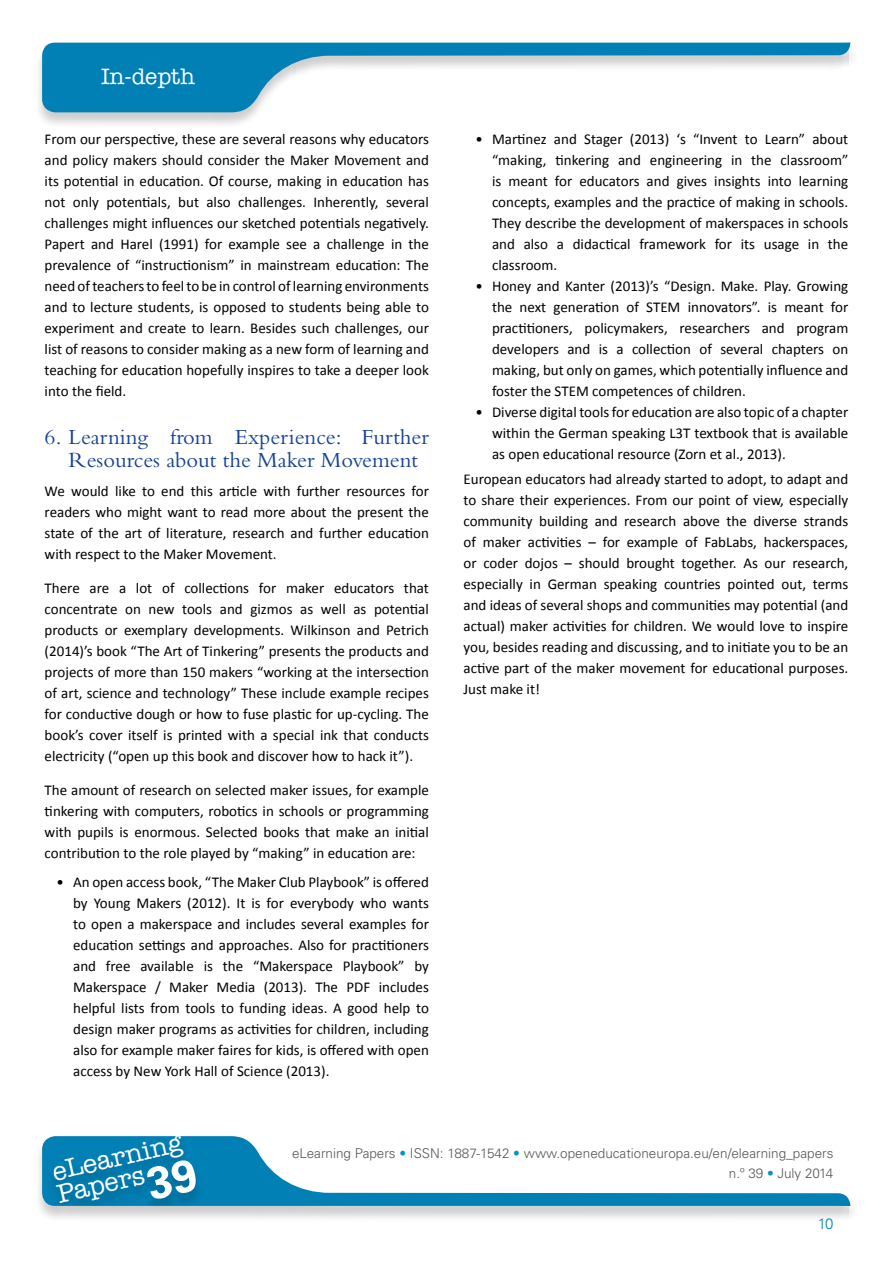
<style>
.page{position:relative;width:893px;height:1263px;background:#fff}
.page>*{position:absolute;margin:0;border:0;box-sizing:border-box;transform-origin:0 0}
.t1{font:500 26.25px/23.1px "American Typewriter Std";color:#fff}
.t2{font:22.5px/22.5px "Bembo Std";color:#164194;text-align:center}
.t3{font:500 22.5px "American Typewriter Std";color:#fff}
.t4{font:15px/21px "Calibri";color:#000;text-align:justify}
.t5{font:300 15px "Univers LT Std";color:#0080b5}
.t6{font:300 13.5px/20.4px "Univers LT Std";color:#575756;text-align:right}
.s1{font-family:"Univers LT Std";font-weight:700;font-size:45px}
.s2{color:#0095c4}
</style>
<div class="page">
<div style="left:34px;top:43px;width:824px;height:86px;background:#000;opacity:.2"></div>
<svg style="left:42px;top:43px;width:808px;height:69px"></svg>
<div style="left:34px;top:1136px;width:824px;height:86px;background:#000;opacity:.2"></div>
<svg style="left:42px;top:1136px;width:808px;height:70px"></svg>
<div style="left:46px;top:1136px;width:158px;height:70px;background:#000;opacity:.2"></div>
<h2 class="t3" style="left:101px;top:64px;width:96px">In-depth</h2>
<p class="t4" style="left:45px;top:128px;width:386px">From our perspective, these are several reasons why educators and policy makers should consider the Maker Movement and its potential in education. Of course, making in education has not only potentials, but also challenges. Inherently, several challenges might influences our sketched potentials negatively.<br>Papert and Harel (1991) for example see a challenge in the prevalence of “instructionism” in mainstream education: The need of teachers to feel to be in control of learning environments and to lecture students, is opposed to students being able to experiment and create to learn. Besides such challenges, our list of reasons to consider making as a new form of learning and teaching for education hopefully inspires to take a deeper look into the field.</p>
<h2 class="t2" style="left:45px;top:425px;width:386px">6. Learning from Experience: Further<br>Resources about the Maker Movement</h2>
<p class="t4" style="left:45px;top:480px;width:386px">We would like to end this article with further resources for readers who might want to read more about the present the state of the art of literature, research and further education with respect to the Maker Movement.</p>
<p class="t4" style="left:45px;top:577px;width:386px">There are a lot of collections for maker educators that concentrate on new tools and gizmos as well as potential products or exemplary developments. Wilkinson and Petrich (2014)’s book “The Art of Tinkering” presents the products and projects of more than 150 makers “working at the intersection of art, science and technology” These include example recipes for conductive dough or how to fuse plastic for up-cycling. The book’s cover itself is printed with a special ink that conducts electricity (“open up this book and discover how to hack it”).</p>
<p class="t4" style="left:45px;top:778px;width:386px">The amount of research on selected maker issues, for example tinkering with computers, robotics in schools or programming with pupils is enormous. Selected books that make an initial contribution to the role played by “making” in education are:</p>
<p class="t4" style="left:73px;top:871px;width:357px;text-indent:-16px">• An open access book, “The Maker Club Playbook” is offered by Young Makers (2012). It is for everybody who wants to open a makerspace and includes several examples for education settings and approaches. Also for practitioners and free available is the “Makerspace Playbook” by Makerspace / Maker Media (2013). The PDF includes helpful lists from tools to funding ideas. A good help to design maker programs as activities for children, including also for example maker faires for kids, is offered with open access by New York Hall of Science (2013).</p>
<p class="t4" style="left:492px;top:128px;width:358px;text-indent:-16px">• Martinez and Stager (2013) ‘s “Invent to Learn” about “making, tinkering and engineering in the classroom” is meant for educators and gives insights into learning concepts, examples and the practice of making in schools.<br>They describe the development of makerspaces in schools and also a didactical framework for its usage in the classroom.</p>
<p class="t4" style="left:492px;top:275px;width:358px;text-indent:-16px">• Honey and Kanter (2013)’s “Design. Make. Play. Growing the next generation of STEM innovators”. is meant for practitioners, policymakers, researchers and program developers and is a collection of several chapters on making, but only on games, which potentially influence and foster the STEM competences of children.</p>
<p class="t4" style="left:492px;top:401px;width:358px;text-indent:-16px">• Diverse digital tools for education are also topic of a chapter within the German speaking L3T textbook that is available as open educational resource (Zorn et al., 2013).</p>
<p class="t4" style="left:463px;top:468px;width:386px">European educators had already started to adopt, to adapt and to share their experiences. From our point of view, especially community building and research above the diverse strands of maker activities – for example of FabLabs, hackerspaces, or coder dojos – should brought together. As our research, especially in German speaking countries pointed out, terms and ideas of several shops and communities may potential (and actual) maker activities for children. We would love to inspire you, besides reading and discussing, and to initiate you to be an active part of the maker movement for educational purposes.<br>Just make it!</p>
<h1 class="t1" style="left:50px;top:1161px;width:141px;rotate:-13deg">eLearning<br>Papers<span class="s1">39</span></h1>
<p class="t6" style="left:292px;top:1143px;width:543px">eLearning Papers <span class="s2">•</span> ISSN: 1887-1542 <span class="s2">•</span> www.openeducationeuropa.eu/en/elearning_papers n.º 39 <span class="s2">•</span> July 2014</p>
<p class="t5" style="left:818px;top:1215px;width:17px">10</p>
</div>
